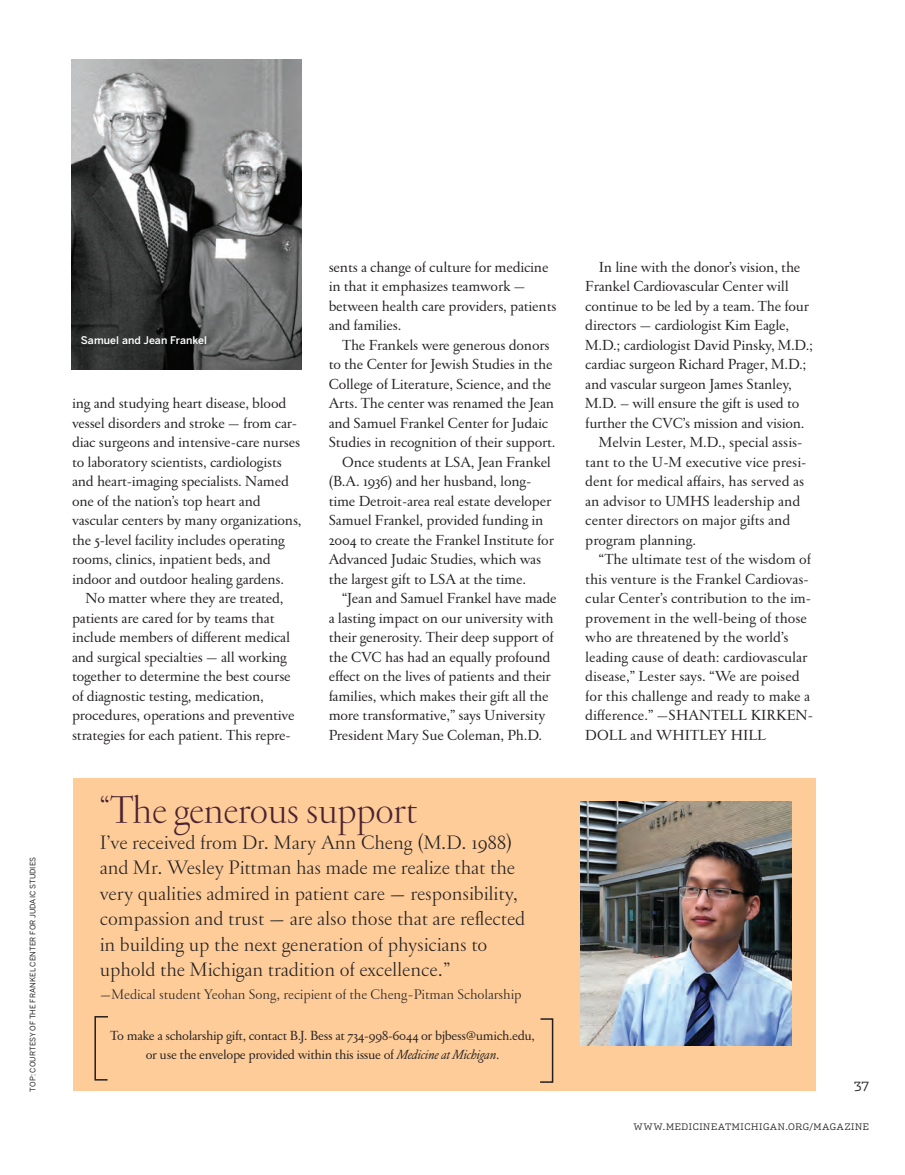
<style>
.page{position:relative;width:905px;height:1175px;background:#fff}
.page>*{position:absolute;margin:0;border:0;box-sizing:border-box;transform-origin:0 0}
.t1{font:300 42px "Garamond FB Display";letter-spacing:-.01em;color:#4b2331}
.t2{font:300 21px/25.5px "Garamond FB Text";color:#231f20}
.t3{font:15.75px/19.5px "Garamond FB Text";letter-spacing:-.01em;color:#231f20}
.t4{font:300 15px "Garamond FB Text";color:#231f20}
.t5{font:14.25px/18.8px "Garamond FB Text";letter-spacing:-.02em;color:#231f20;text-align:center}
.t6{font:300 12.75px "Dispatch";color:#231f20}
.t7{font:500 10.5px "Benton Sans";letter-spacing:.01em;color:#fff}
.t8{font:300 9px "Dispatch";letter-spacing:.07em;color:#231f20}
.t9{font:7.5px "Benton Sans Regluar";letter-spacing:.01em;color:#231f20}
.s1{font-style:italic}
</style>
<div class="page">
<div style="left:73px;top:778px;width:743px;height:312px;background:#fdcc99"></div>
<div style="left:539px;top:1018px;width:14px;height:64px;border:2px solid #231f20"></div>
<div style="left:94px;top:1016px;width:15px;height:64px;border:2px solid #231f20"></div>
<img style="left:580px;top:801px;width:211px;height:244px">
<img style="left:72px;top:60px;width:229px;height:309px">
<p class="t9" style="left:28px;top:1091px;width:236px;rotate:-90deg">top: courtesy of the frankel center for judaic studies</p>
<p class="t7" style="left:81px;top:334px;width:128px">Samuel and Jean Frankel</p>
<p class="t3" style="left:72px;top:394px;width:231px">ing and studying heart disease, blood vessel disorders and stroke — from car&shy;diac surgeons and intensive-care nurses to laboratory scientists, cardiologists and heart-imaging specialists. Named one of the nation’s top heart and vascular centers by many organizations, the 5-level facility includes operating rooms, clinics, inpatient beds, and indoor and outdoor healing gardens.</p>
<p class="t3" style="left:72px;top:589px;width:224px;text-indent:13px">No matter where they are treated, patients are cared for by teams that include members of different medical and surgical specialties — all working together to determine the best course of diagnostic testing, medication, procedures, operations and preventive strategies for each patient. This repre-</p>
<p class="t3" style="left:328px;top:258px;width:229px">sents a change of culture for medicine in that it emphasizes teamwork — between health care providers, patients and families.</p>
<p class="t3" style="left:342px;top:336px;width:209px">The Frankels were generous donors</p>
<p class="t3" style="left:328px;top:355px;width:225px">to the Center for Jewish Studies in the</p>
<p class="t3" style="left:328px;top:375px;width:224px">College of Literature, Science, and the</p>
<p class="t3" style="left:328px;top:394px;width:227px">Arts. The center was renamed the Jean</p>
<p class="t3" style="left:328px;top:414px;width:221px">and Samuel Frankel Center for Judaic</p>
<p class="t3" style="left:328px;top:433px;width:228px">Studies in recognition of their support.</p>
<p class="t3" style="left:342px;top:453px;width:210px">Once students at LSA , Jean Frankel</p>
<p class="t3" style="left:328px;top:472px;width:204px">(B.A. 1936) and her husband, long-</p>
<p class="t3" style="left:328px;top:492px;width:224px">time Detroit-area real estate developer</p>
<p class="t3" style="left:328px;top:511px;width:216px">Samuel Frankel, provided funding in</p>
<p class="t3" style="left:328px;top:531px;width:227px">2004 to create the Frankel Institute for</p>
<p class="t3" style="left:328px;top:550px;width:214px">Advanced Judaic Studies, which was</p>
<p class="t3" style="left:328px;top:570px;width:199px">the largest gift to LSA at the time.</p>
<p class="t3" style="left:342px;top:589px;width:216px">“Jean and Samuel Frankel have made</p>
<p class="t3" style="left:328px;top:609px;width:226px">a lasting impact on our university with</p>
<p class="t3" style="left:328px;top:628px;width:226px">their generosity. Their deep support of</p>
<p class="t3" style="left:328px;top:648px;width:27px">the CVC</p>
<p class="t3" style="left:328px;top:648px;width:224px;text-indent:56px">has had an equally profound effect on the lives of patients and their families, which makes their gift all the more transformative,” says University President Mary Sue Coleman, Ph.D.</p>
<h1 class="t1" style="left:100px;top:788px;width:319px">“The generous support</h1>
<p class="t2" style="left:100px;top:831px;width:427px">I’ve received from Dr. Mary Ann Cheng (M.D. 1988) and Mr. Wesley Pittman has made me realize that the very qualities admired in patient care — responsibility, compassion and trust — are also those that are reflected in building up the next generation of physicians to uphold the Michigan tradition of excellence.”</p>
<p class="t4" style="left:100px;top:986px;width:423px">—Medical student Yeohan Song, recipient of the Cheng-Pitman Scholarship</p>
<p class="t5" style="left:110px;top:1027px;width:426px">To make a scholarship gift, contact B.J. Bess at 734-998-6044 or bjbess@umich.edu, or use the envelope provided within this issue of <span class="s1">Medicine at Michigan</span>.</p>
<p class="t3" style="left:585px;top:258px;width:229px;text-indent:13px">In line with the donor’s vision, the Frankel Cardiovascular Center will continue to be led by a team. The four directors — cardiologist Kim Eagle, M.D.; cardiologist David Pinsky, M.D.; cardiac surgeon Richard Prager, M.D.; and vascular surgeon James Stanley, M.D. – will ensure the gift is used to further the CVC</p>
<p class="t3" style="left:683px;top:414px;width:123px">’s mission and vision.</p>
<p class="t3" style="left:598px;top:433px;width:205px">Melvin Lester, M.D., special assis-</p>
<p class="t3" style="left:585px;top:453px;width:223px">tant to the U-M executive vice presi-</p>
<p class="t3" style="left:585px;top:472px;width:220px">dent for medical affairs, has served as</p>
<p class="t3" style="left:585px;top:492px;width:216px">an advisor to UMHS leadership and</p>
<p class="t3" style="left:585px;top:511px;width:206px">center directors on major gifts and</p>
<p class="t3" style="left:585px;top:531px;width:112px">program planning.</p>
<p class="t3" style="left:598px;top:550px;width:214px">“The ultimate test of the wisdom of</p>
<p class="t3" style="left:585px;top:570px;width:225px">this venture is the Frankel Cardiovas-</p>
<p class="t3" style="left:585px;top:589px;width:227px">cular Center’s contribution to the im-</p>
<p class="t3" style="left:585px;top:609px;width:223px">provement in the well-being of those</p>
<p class="t3" style="left:585px;top:628px;width:205px">who are threatened by the world’s</p>
<p class="t3" style="left:585px;top:648px;width:223px">leading cause of death: cardiovascular</p>
<p class="t3" style="left:585px;top:667px;width:216px">disease,” Lester says. “We are poised</p>
<p class="t3" style="left:585px;top:687px;width:226px">for this challenge and ready to make a</p>
<p class="t3" style="left:585px;top:706px;width:95px">difference.” —SHAN</p>
<p class="t3" style="left:585px;top:706px;width:229px;text-indent:126px">TELL KIRKEN -<br>DOLL and WHITLEY HILL</p>
<p class="t6" style="left:854px;top:1078px;width:16px">37</p>
<p class="t8" style="left:633px;top:1121px;width:237px">WWW.MEDICINEATMICHIGAN.ORG/MAGAZINE</p>
</div>
